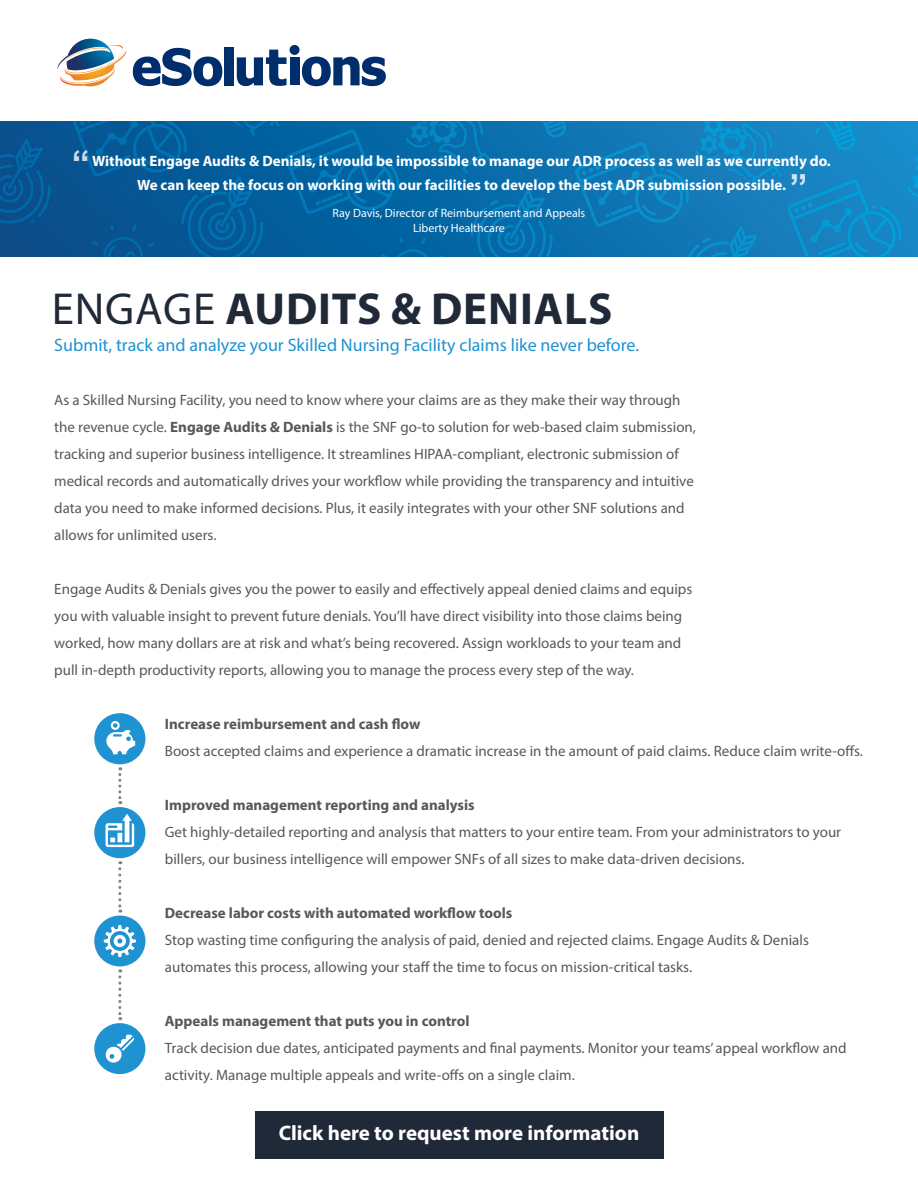
<style>
.page{position:relative;width:918px;height:1188px;background:#fff}
.page>*{position:absolute;margin:0;border:0;box-sizing:border-box;transform-origin:0 0}
.t1{font:700 45px "Myriad Pro";letter-spacing:.02em;color:#202938}
.t2{font:700 36px "Arial";color:#fff}
.t3{font:700 21px "Myriad Pro";color:#fff}
.t4{font:18px "Myriad Pro";color:#1f92d1}
.t5{font:15px/27px "Myriad Pro";color:#57585a}
.t6{font:700 15px/24px "Myriad Pro";color:#fff;text-align:center}
.t7{font:700 15px "Myriad Pro";color:#57585a}
.t8{font:12px "Myriad Pro";color:#fff}
.s1{font-weight:400}
.s2{font-weight:700}
</style>
<div class="page">
<svg style="left:133px;top:48px;width:89px;height:38px"></svg>
<div style="left:225px;top:47px;width:9px;height:38px;background:#002e6c"></div>
<svg style="left:237px;top:50px;width:50px;height:36px"></svg>
<div style="left:290px;top:57px;width:9px;height:28px;background:#002e6c"></div>
<svg style="left:302px;top:57px;width:84px;height:29px"></svg>
<div style="left:290px;top:45px;width:10px;height:10px;background:#002e6c;border-radius:50%"></div>
<svg style="left:57px;top:39px;width:70px;height:47px"></svg>
<img style="left:0;top:122px;width:918px;height:134px">
<svg style="left:94px;top:713px;width:51px;height:361px"></svg>
<div style="left:255px;top:1111px;width:408px;height:48px;background:#202938"></div>
<h2 class="t2" style="left:71px;top:138px;width:19px">“</h2>
<p class="t6" style="left:92px;top:149px;width:740px">Without Engage Audits &amp; Denials, it would be impossible to manage our ADR process as well as we currently do.<br>We can keep the focus on working with our facilities to develop the best ADR submission possible.</p>
<p class="t8" style="left:333px;top:205px;width:254px">Ray Davis, Director of Reimbursement and Appeals</p>
<p class="t8" style="left:413px;top:220px;width:93px">Liberty Healthcare</p>
<h2 class="t2" style="left:789px;top:162px;width:19px">”</h2>
<p class="t1" style="left:52px;top:279px;width:562px"><span class="s1">ENGAGE</span> AUDITS &amp; DENIALS</p>
<p class="t4" style="left:54px;top:334px;width:586px">Submit, track and analyze your Skilled Nursing Facility claims like never before.</p>
<p class="t5" style="left:54px;top:386px;width:643px">As a Skilled Nursing Facility, you need to know where your claims are as they make their way through the revenue cycle. <span class="s2">Engage Audits &amp; Denials</span> is the SNF go-to solution for web-based claim submission, tracking and superior business intelligence. It streamlines HIPAA-compliant, electronic submission of medical records and automatically drives your workflow while providing the transparency and intuitive data you need to make informed decisions. Plus, it easily integrates with your other SNF solutions and allows for unlimited users.</p>
<p class="t5" style="left:54px;top:575px;width:640px">Engage Audits &amp; Denials gives you the power to easily and effectively appeal denied claims and equips you with valuable insight to prevent future denials. You’ll have direct visibility into those claims being worked, how many dollars are at risk and what’s being recovered. Assign workloads to your team and pull in-depth productivity reports, allowing you to manage the process every step of the way.</p>
<p class="t7" style="left:165px;top:714px;width:257px">Increase reimbursement and cash flow</p>
<p class="t5" style="left:165px;top:737px;width:700px">Boost accepted claims and experience a dramatic increase in the amount of paid claims. Reduce claim write-offs.</p>
<p class="t7" style="left:165px;top:795px;width:311px">Improved management reporting and analysis</p>
<p class="t5" style="left:165px;top:818px;width:678px">Get highly-detailed reporting and analysis that matters to your entire team. From your administrators to your billers, our business intelligence will empower SNFs of all sizes to make data-driven decisions.</p>
<p class="t7" style="left:165px;top:903px;width:349px">Decrease labor costs with automated workflow tools</p>
<p class="t5" style="left:165px;top:926px;width:646px">Stop wasting time configuring the analysis of paid, denied and rejected claims. Engage Audits &amp; Denials automates this process, allowing your staff the time to focus on mission-critical tasks.</p>
<p class="t7" style="left:165px;top:1011px;width:306px">Appeals management that puts you in control</p>
<p class="t5" style="left:165px;top:1034px;width:683px">Track decision due dates, anticipated payments and final payments. Monitor your teams’ appeal workflow and activity. Manage multiple appeals and write-offs on a single claim.</p>
<p class="t3" style="left:279px;top:1120px;width:362px">Click here to request more information</p>
</div>
